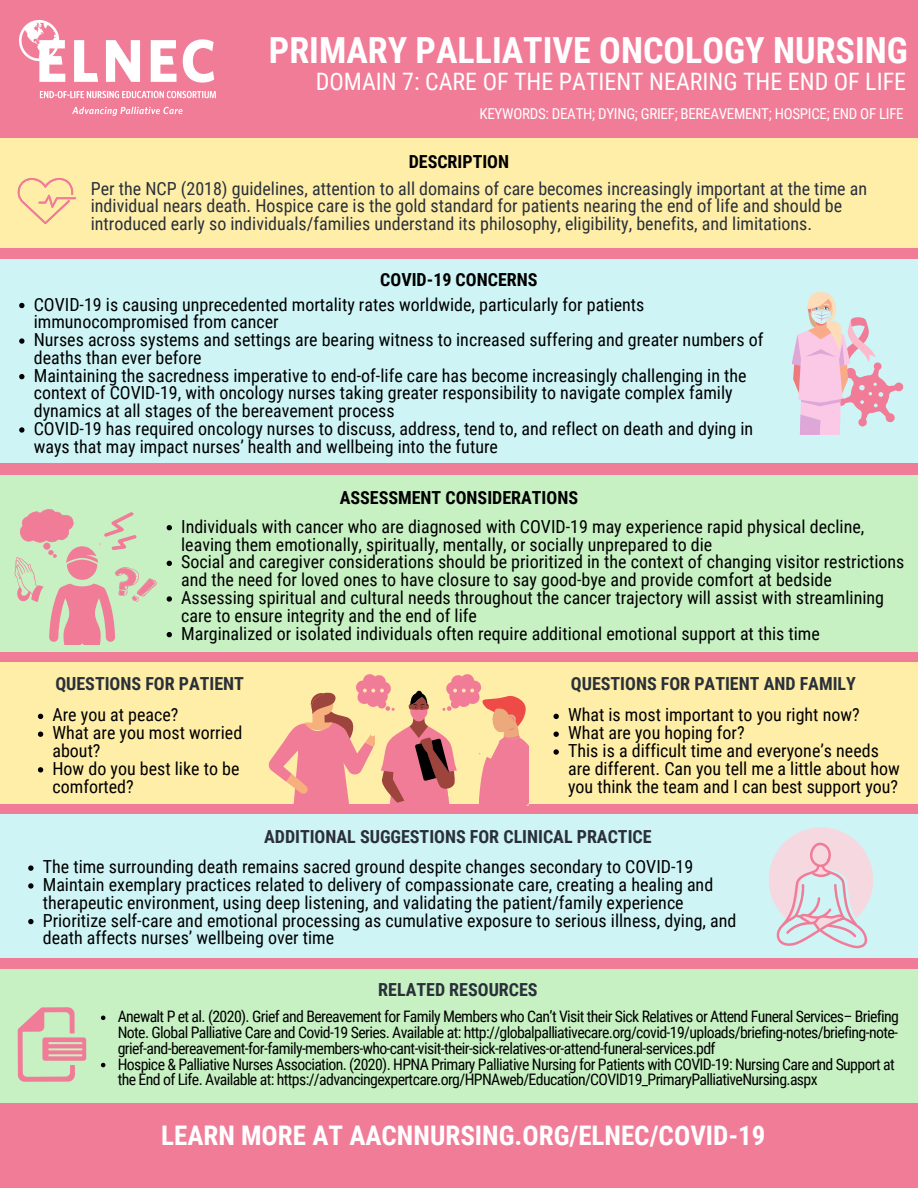
<style>
.page{position:relative;width:918px;height:1188px;background:#f17c98}
.page>*{position:absolute;margin:0;border:0;box-sizing:border-box;transform-origin:0 0}
.t1{font:700 36px "Roboto Condensed";color:#fff}
.t2{font:700 27px "Roboto Condensed";color:#fff}
.t3{font:24px "Roboto Condensed";color:#fff}
.t4{font:18px/17.9px "Roboto Condensed";color:#000}
.t5{font:18px/17.9px "Roboto Condensed";color:#293039}
.t6{font:700 18px "Roboto Condensed";color:#293039}
.t7{font:700 18px "Roboto Condensed";color:#000}
.t8{font:15.9px/15.8px "Roboto Condensed";letter-spacing:-.04em;color:#000}
.t9{font:15px "Roboto Condensed";letter-spacing:-.02em;color:#fff}
</style>
<div class="page">
<div style="left:0;top:138px;width:918px;height:110px;background:#ffeea8"></div>
<div style="left:0;top:663px;width:918px;height:141px;background:#ffeea8"></div>
<img style="left:19px;top:21px;width:197px;height:94px">
<div style="left:0;top:814px;width:918px;height:144px;background:#cef4f6"></div>
<div style="left:0;top:260px;width:918px;height:203px;background:#cef4f6"></div>
<svg style="left:792px;top:291px;width:112px;height:144px"></svg>
<div style="left:0;top:969px;width:918px;height:134px;background:#c7f1c3"></div>
<svg style="left:18px;top:1007px;width:68px;height:75px"></svg>
<svg style="left:18px;top:178px;width:58px;height:46px"></svg>
<div style="left:0;top:475px;width:918px;height:177px;background:#c7f1c3"></div>
<svg style="left:14px;top:509px;width:143px;height:135px"></svg>
<svg style="left:769px;top:827px;width:104px;height:121px"></svg>
<svg style="left:554px;top:714px;width:5px;height:5px"></svg>
<svg style="left:554px;top:732px;width:5px;height:5px"></svg>
<svg style="left:554px;top:749px;width:5px;height:6px"></svg>
<svg style="left:268px;top:674px;width:260px;height:132px"></svg>
<svg style="left:19px;top:303px;width:6px;height:5px"></svg>
<svg style="left:19px;top:338px;width:6px;height:6px"></svg>
<svg style="left:19px;top:374px;width:6px;height:5px"></svg>
<svg style="left:19px;top:427px;width:6px;height:6px"></svg>
<svg style="left:167px;top:525px;width:5px;height:5px"></svg>
<svg style="left:167px;top:561px;width:5px;height:5px"></svg>
<svg style="left:167px;top:596px;width:5px;height:6px"></svg>
<svg style="left:167px;top:632px;width:5px;height:5px"></svg>
<svg style="left:28px;top:865px;width:6px;height:6px"></svg>
<svg style="left:28px;top:883px;width:6px;height:6px"></svg>
<svg style="left:28px;top:919px;width:6px;height:5px"></svg>
<svg style="left:101px;top:1016px;width:4px;height:4px"></svg>
<svg style="left:101px;top:1063px;width:4px;height:4px"></svg>
<svg style="left:38px;top:714px;width:5px;height:5px"></svg>
<svg style="left:38px;top:732px;width:5px;height:5px"></svg>
<svg style="left:38px;top:767px;width:5px;height:6px"></svg>
<h1 class="t1" style="left:269px;top:30px;width:640px">PRIMARY PALLIATIVE ONCOLOGY NURSING</h1>
<h3 class="t3" style="left:316px;top:68px;width:592px">DOMAIN 7: CARE OF THE PATIENT NEARING THE END OF LIFE</h3>
<p class="t9" style="left:480px;top:105px;width:426px">KEYWORDS: DEATH; DYING; GRIEF; BEREAVEMENT; HOSPICE; END OF LIFE</p>
<p class="t7" style="left:409px;top:151px;width:102px">DESCRIPTION</p>
<p class="t5" style="left:91px;top:180px;width:778px">Per the NCP (2018) guidelines, attention to all domains of care becomes increasingly important at the time an individual nears death. Hospice care is the gold standard for patients nearing the end of life and should be introduced early so individuals/families understand its philosophy, eligibility, benefits, and limitations.</p>
<p class="t7" style="left:380px;top:269px;width:159px">COVID-19 CONCERNS</p>
<p class="t4" style="left:34px;top:295px;width:731px">COVID-19 is causing unprecedented mortality rates worldwide, particularly for patients immunocompromised from cancer<br>Nurses across systems and settings are bearing witness to increased suffering and greater numbers of deaths than ever before<br>Maintaining the sacredness imperative to end-of-life care has become increasingly challenging in the context of COVID-19, with oncology nurses taking greater responsibility to navigate complex family dynamics at all stages of the bereavement process<br>COVID-19 has required oncology nurses to discuss, address, tend to, and reflect on death and dying in ways that may impact nurses’ health and wellbeing into the future</p>
<p class="t7" style="left:340px;top:488px;width:240px">ASSESSMENT CONSIDERATIONS</p>
<p class="t4" style="left:181px;top:518px;width:725px">Individuals with cancer who are diagnosed with COVID-19 may experience rapid physical decline, leaving them emotionally, spiritually, mentally, or socially unprepared to die<br>Social and caregiver considerations should be prioritized in the context of changing visitor restrictions and the need for loved ones to have closure to say good-bye and provide comfort at bedside Assessing spiritual and cultural needs throughout the cancer trajectory will assist with streamlining care to ensure integrity and the end of life<br>Marginalized or isolated individuals often require additional emotional support at this time</p>
<p class="t6" style="left:55px;top:674px;width:190px">QUESTIONS FOR PATIENT</p>
<p class="t4" style="left:52px;top:706px;width:191px">Are you at peace?<br>What are you most worried about?<br>How do you best like to be comforted?</p>
<p class="t6" style="left:571px;top:674px;width:287px">QUESTIONS FOR PATIENT AND FAMILY</p>
<p class="t4" style="left:568px;top:706px;width:333px">What is most important to you right now?<br>What are you hoping for?<br>This is a difficult time and everyone’s needs are different. Can you tell me a little about how you think the team and I can best support you?</p>
<p class="t6" style="left:264px;top:827px;width:389px">ADDITIONAL SUGGESTIONS FOR CLINICAL PRACTICE</p>
<p class="t4" style="left:43px;top:858px;width:695px">The time surrounding death remains sacred ground despite changes secondary to COVID-19<br>Maintain exemplary practices related to delivery of compassionate care, creating a healing and therapeutic environment, using deep listening, and validating the patient/family experience Prioritize self-care and emotional processing as cumulative exposure to serious illness, dying, and death affects nurses’ wellbeing over time</p>
<p class="t6" style="left:378px;top:979px;width:161px">RELATED RESOURCES</p>
<p class="t8" style="left:118px;top:1009px;width:783px">Anewalt P et al. (2020). Grief and Bereavement for Family Members who Can’t Visit their Sick Relatives or Attend Funeral Services– Briefing Note. Global Palliative Care and Covid-19 Series. Available at: http://globalpalliativecare.org/covid-19/uploads/briefing-notes/briefing-note&shy;grief-and-bereavement-for-family-members-who-cant-visit-their-sick-relatives-or-attend-funeral-services.pdf<br>Hospice &amp; Palliative Nurses Association. (2020). HPNA Primary Palliative Nursing for Patients with COVID-19: Nursing Care and Support at the End of Life. Available at: https://advancingexpertcare.org/HPNAweb/Education/COVID19_PrimaryPalliativeNursing.aspx</p>
<h2 class="t2" style="left:161px;top:1119px;width:606px">LEARN MORE AT AACNNURSING.ORG/ELNEC/COVID-19</h2>
</div>
